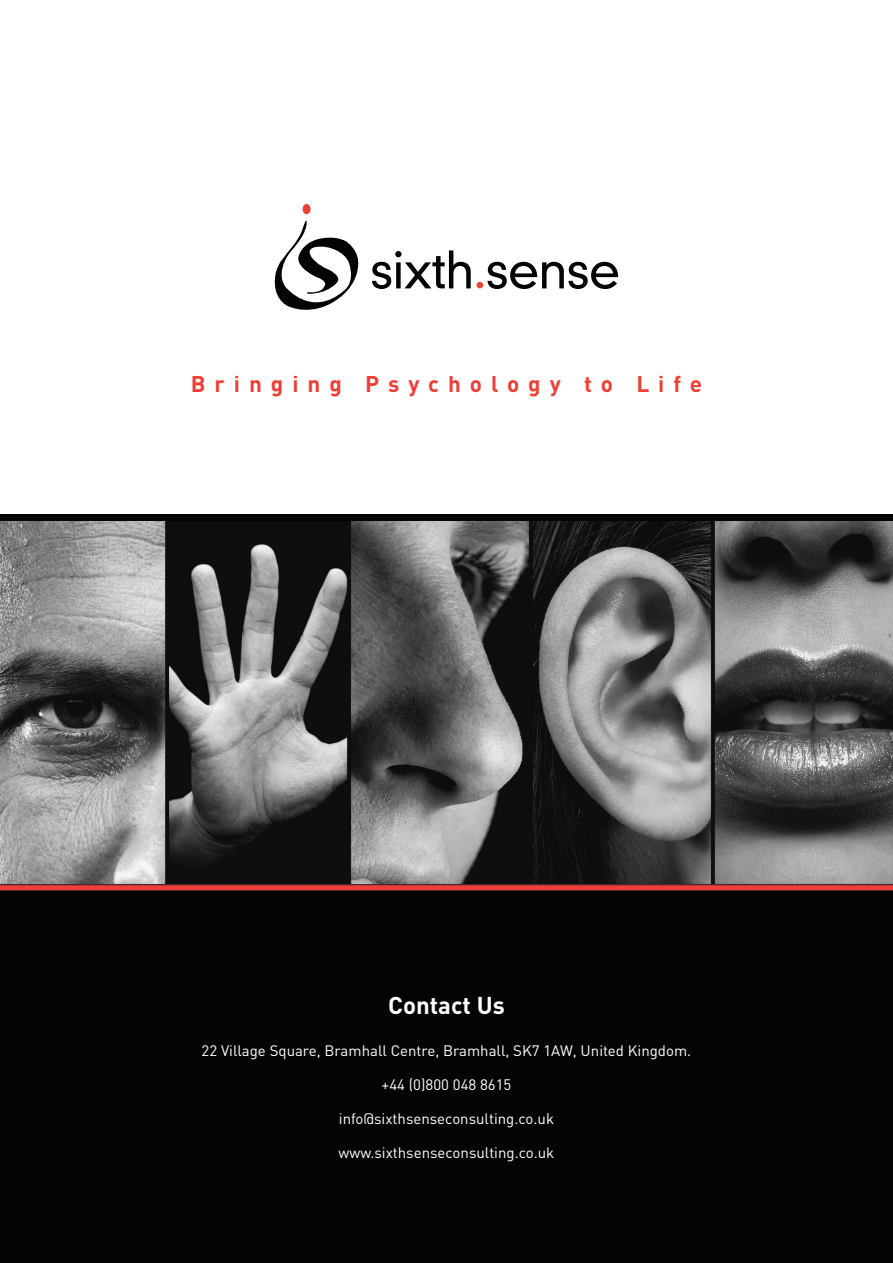
<style>
.page{position:relative;width:893px;height:1263px;background:#fff}
.page>*{position:absolute;margin:0;border:0;box-sizing:border-box;transform-origin:0 0}
.t1{font:700 24px "DIN Pro";color:#fff}
.t2{font:700 22.5px "DIN Pro";letter-spacing:.4em;color:#ee3e35}
.t3{font:15px "DIN Pro";color:#fff}
</style>
<div class="page">
<div style="left:0;top:891px;width:893px;height:372px;background:#040503"></div>
<svg style="left:0;top:884px;width:893px;height:7px;background:#b9352f"></svg>
<img style="left:0;top:520px;width:893px;height:364px">
<svg style="left:372px;top:250px;width:99px;height:39px"></svg>
<svg style="left:477px;top:262px;width:141px;height:27px"></svg>
<svg style="left:274px;top:220px;width:85px;height:90px"></svg>
<div style="left:303px;top:204px;width:7px;height:10px;background:#ef524a;border-radius:50%"></div>
<div style="left:303px;top:204px;width:8px;height:10px;background:#ee3e35;border-radius:50%"></div>
<div style="left:0;top:514px;width:893px;height:6px;background:#040503"></div>
<p class="t2" style="left:191px;top:369px;width:513px">Bringing Psychology to Life</p>
<p class="t1" style="left:388px;top:989px;width:118px">Contact Us</p>
<p class="t3" style="left:202px;top:1041px;width:491px">22 Village Square, Bramhall Centre, Bramhall, SK7 1AW, United Kingdom.</p>
<p class="t3" style="left:382px;top:1075px;width:131px">+44 (0)800 048 8615</p>
<p class="t3" style="left:339px;top:1109px;width:217px">info@sixthsenseconsulting.co.uk</p>
<p class="t3" style="left:339px;top:1143px;width:217px">www.sixthsenseconsulting.co.uk</p>
</div>
